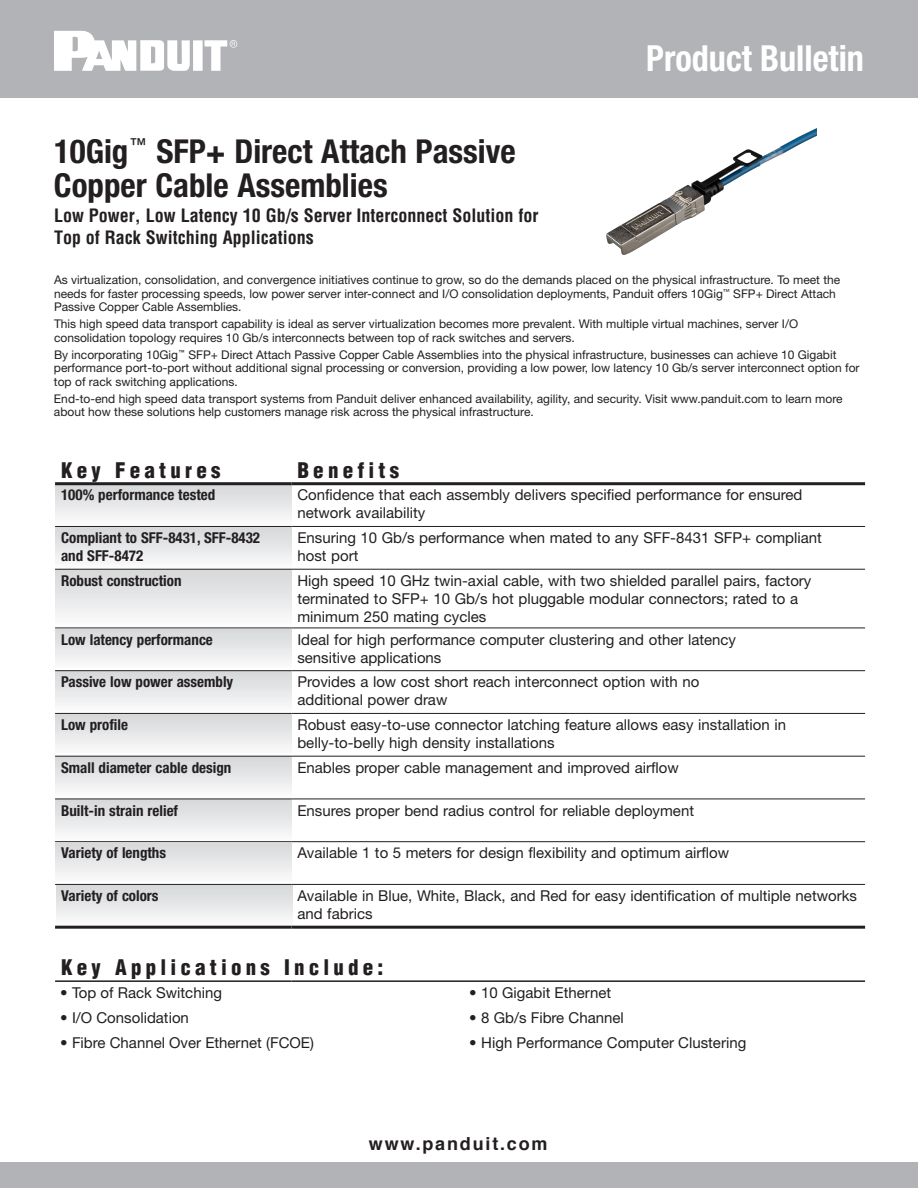
<style>
.page{position:relative;width:918px;height:1188px;background:#fff}
.page>*{position:absolute;margin:0;border:0;box-sizing:border-box;transform-origin:0 0}
.t1{font:700 condensed 36px "Helvetica Neue LT Std";color:#fff;scale:.95 1}
.t2{font:700 condensed 33px/34.5px "Helvetica Neue LT Std";color:#231f20}
.t3{font:900 condensed 21px "Helvetica";letter-spacing:.2em;color:#231f20}
.t4{font:700 condensed 18px/21.6px "Helvetica";color:#231f20}
.t5{font:700 18px "Helvetica";letter-spacing:.1em;color:#231f20}
.t6{font:15px/18px "Helvetica Neue LT Std";color:#231f20}
.t7{font:700 condensed 15px/18px "Helvetica Neue LT Std";color:#231f20}
.t8{font:12px/13.5px "Helvetica Neue LT Std";color:#231f20}
</style>
<div class="page">
<div style="left:0;top:0;width:918px;height:97px;background:#b2b3b7"></div>
<div style="left:0;top:1162px;width:918px;height:26px;background:#b2b3b7"></div>
<svg style="left:54px;top:31px;width:183px;height:40px"></svg>
<div style="left:55px;top:527px;width:236px;height:43px;background:linear-gradient(to bottom,#d5d6d9,#fdfdfd)"></div>
<svg style="left:56px;top:885px;width:237px;height:41px"></svg>
<div style="left:55px;top:841px;width:236px;height:43px;background:linear-gradient(to bottom,#d5d6d8,#fcfcfc)"></div>
<div style="left:55px;top:799px;width:236px;height:43px;background:linear-gradient(to bottom,#d5d6d9,#fcfcfc)"></div>
<div style="left:55px;top:757px;width:236px;height:42px;background:linear-gradient(to bottom,#d5d7d9,#fcfcfc)"></div>
<div style="left:55px;top:714px;width:236px;height:42px;background:linear-gradient(to bottom,#d5d6d9,#fcfcfc)"></div>
<div style="left:55px;top:671px;width:236px;height:42px;background:linear-gradient(to bottom,#d5d6d9,#fcfcfc)"></div>
<div style="left:55px;top:628px;width:236px;height:42px;background:linear-gradient(to bottom,#d5d6d8,#fcfcfc)"></div>
<div style="left:55px;top:570px;width:236px;height:58px;background:linear-gradient(to bottom,#d5d6d9,#fcfcfd)"></div>
<div style="left:55px;top:484px;width:236px;height:42px;background:linear-gradient(to bottom,#d4d6d8,#fbfbfc)"></div>
<hr style="left:55px;top:526px;width:236px;height:1px;background:#231f20">
<hr style="left:291px;top:526px;width:574px;height:1px;background:#231f20">
<hr style="left:55px;top:569px;width:236px;height:1px;background:#231f20">
<hr style="left:291px;top:569px;width:574px;height:1px;background:#231f20">
<hr style="left:55px;top:628px;width:236px;height:1px;background:#231f20">
<hr style="left:291px;top:628px;width:574px;height:1px;background:#231f20">
<hr style="left:55px;top:670px;width:236px;height:1px;background:#231f20">
<hr style="left:291px;top:670px;width:574px;height:1px;background:#231f20">
<hr style="left:55px;top:713px;width:236px;height:1px;background:#231f20">
<hr style="left:291px;top:713px;width:574px;height:1px;background:#231f20">
<hr style="left:55px;top:756px;width:236px;height:1px;background:#231f20">
<hr style="left:291px;top:756px;width:574px;height:1px;background:#231f20">
<hr style="left:55px;top:799px;width:236px;height:1px;background:#231f20">
<hr style="left:291px;top:799px;width:574px;height:1px;background:#231f20">
<hr style="left:55px;top:841px;width:236px;height:1px;background:#231f20">
<hr style="left:291px;top:841px;width:574px;height:1px;background:#231f20">
<hr style="left:55px;top:884px;width:236px;height:1px;background:#231f20">
<hr style="left:291px;top:884px;width:574px;height:1px;background:#231f20">
<hr style="left:55px;top:926px;width:236px;height:3px;background:#231f20">
<hr style="left:291px;top:926px;width:574px;height:3px;background:#231f20">
<hr style="left:55px;top:482px;width:236px;height:3px;background:#231f20">
<hr style="left:291px;top:482px;width:574px;height:3px;background:#231f20">
<hr style="left:55px;top:980px;width:236px;height:2px;background:#231f20">
<hr style="left:291px;top:980px;width:574px;height:2px;background:#231f20">
<img style="left:606px;top:128px;width:211px;height:127px">
<h2 class="t2" style="left:54px;top:133px;width:463px">10Gig<sup>™</sup> SFP+ Direct Attach Passive<br>Copper Cable Assemblies</h2>
<h3 class="t4" style="left:54px;top:205px;width:486px">Low Power, Low Latency 10 Gb/s Server Interconnect Solution for<br>Top of Rack Switching Applications</h3>
<h1 class="t1" style="left:646px;top:36px;width:231px">Product Bulletin</h1>
<p class="t8" style="left:54px;top:273px;width:788px">As virtualization, consolidation, and convergence initiatives continue to grow, so do the demands placed on the physical infrastructure. To meet the needs for faster processing speeds, low power server inter-connect and I/O consolidation deployments, Panduit offers 10Gig<sup>™</sup> SFP+ Direct Attach<br>Passive Copper Cable Assemblies.</p>
<p class="t8" style="left:54px;top:317px;width:746px">This high speed data transport capability is ideal as server virtualization becomes more prevalent. With multiple virtual machines, server I/O consolidation topology requires 10 Gb/s interconnects between top of rack switches and servers.</p>
<p class="t8" style="left:54px;top:348px;width:807px">By incorporating 10Gig<sup>™</sup> SFP+ Direct Attach Passive Copper Cable Assemblies into the physical infrastructure, businesses can achieve 10 Gigabit performance port-to-port without additional signal processing or conversion, providing a low power, low latency 10 Gb/s server interconnect option for top of rack switching applications.</p>
<p class="t8" style="left:54px;top:392px;width:790px">End-to-end high speed data transport systems from Panduit deliver enhanced availability, agility, and security. Visit www.panduit.com to learn more about how these solutions help customers manage risk across the physical infrastructure.</p>
<h3 class="t3" style="left:61px;top:457px;width:161px">Key Features</h3>
<h3 class="t3" style="left:297px;top:457px;width:103px">Benefits</h3>
<p class="t7" style="left:61px;top:486px;width:156px">100% performance tested</p>
<p class="t6" style="left:297px;top:486px;width:507px">Confidence that each assembly delivers specified performance for ensured network availability</p>
<p class="t7" style="left:61px;top:529px;width:201px">Compliant to SFF-8431, SFF-8432 and SFF-8472</p>
<p class="t6" style="left:297px;top:529px;width:526px">Ensuring 10 Gb/s performance when mated to any SFF-8431 SFP+ compliant host port</p>
<p class="t7" style="left:61px;top:571px;width:122px">Robust construction</p>
<p class="t6" style="left:297px;top:571px;width:516px">High speed 10 GHz twin-axial cable, with two shielded parallel pairs, factory terminated to SFP+ 10 Gb/s hot pluggable modular connectors; rated to a minimum 250 mating cycles</p>
<p class="t7" style="left:61px;top:630px;width:153px">Low latency performance</p>
<p class="t6" style="left:297px;top:630px;width:440px">Ideal for high performance computer clustering and other latency sensitive applications</p>
<p class="t7" style="left:61px;top:673px;width:174px">Passive low power assembly</p>
<p class="t6" style="left:297px;top:673px;width:403px">Provides a low cost short reach interconnect option with no additional power draw</p>
<p class="t7" style="left:61px;top:716px;width:68px">Low profile</p>
<p class="t6" style="left:297px;top:716px;width:490px">Robust easy-to-use connector latching feature allows easy installation in belly-to-belly high density installations</p>
<p class="t7" style="left:61px;top:758px;width:172px">Small diameter cable design</p>
<p class="t6" style="left:297px;top:758px;width:383px">Enables proper cable management and improved airflow</p>
<p class="t7" style="left:61px;top:801px;width:118px">Built-in strain relief</p>
<p class="t6" style="left:297px;top:801px;width:398px">Ensures proper bend radius control for reliable deployment</p>
<p class="t7" style="left:61px;top:844px;width:107px">Variety of lengths</p>
<p class="t6" style="left:297px;top:844px;width:433px">Available 1 to 5 meters for design flexibility and optimum airflow</p>
<p class="t7" style="left:61px;top:887px;width:99px">Variety of colors</p>
<p class="t6" style="left:297px;top:887px;width:561px">Available in Blue, White, Black, and Red for easy identification of multiple networks and fabrics</p>
<h3 class="t3" style="left:61px;top:954px;width:324px">Key Applications Include:</h3>
<p class="t6" style="left:60px;top:984px;width:164px">• Top of Rack Switching</p>
<p class="t6" style="left:60px;top:1009px;width:130px">• I/O Consolidation</p>
<p class="t6" style="left:60px;top:1033px;width:255px">• Fibre Channel Over Ethernet (FCOE)</p>
<p class="t6" style="left:469px;top:984px;width:144px">• 10 Gigabit Ethernet</p>
<p class="t6" style="left:469px;top:1009px;width:156px">• 8 Gb/s Fibre Channel</p>
<p class="t6" style="left:469px;top:1033px;width:279px">• High Performance Computer Clustering</p>
<h3 class="t5" style="left:369px;top:1129px;width:180px">www.panduit.com</h3>
</div>
